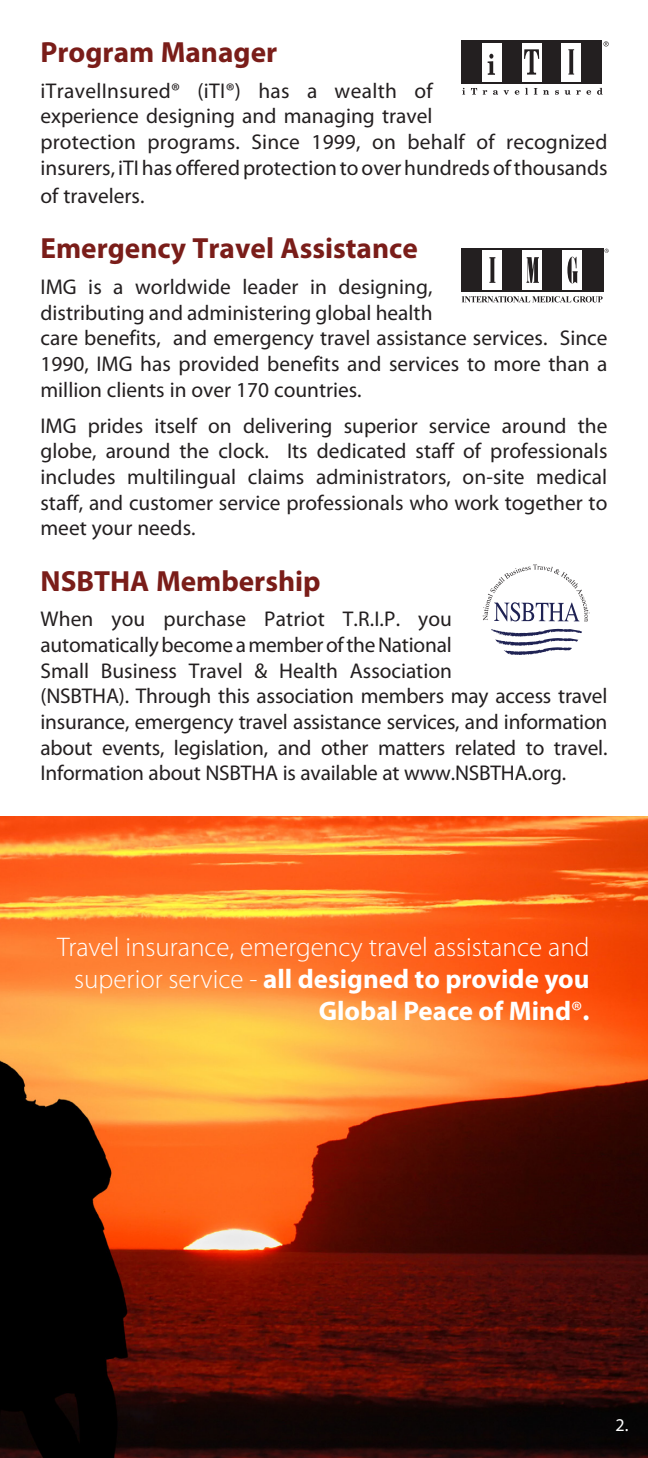
<style>
.page{position:relative;width:648px;height:1458px;background:#fff}
.page>*{position:absolute;margin:0;border:0;box-sizing:border-box;transform-origin:0 0}
.t1{font:700 29.25px "Myriad Pro";color:#7a1d19}
.t2{font:300 27px/32.4px "Myriad Pro";color:#fff;text-align:right}
.t3{font:21.38px/25.7px "Myriad Pro";color:#231f20}
.t4{font:18px "Myriad Pro";color:#fff}
.s1{font-weight:700}
.s2{font-weight:400}
</style>
<div class="page">
<img style="left:0;top:816px;width:648px;height:642px">
<div style="left:462px;top:40px;width:140px;height:44px;background:#231f20"></div>
<div style="left:482px;top:43px;width:19px;height:38px;background:#fff"></div>
<div style="left:562px;top:43px;width:19px;height:38px;background:#fff"></div>
<div style="left:522px;top:43px;width:19px;height:38px;background:#fff"></div>
<svg style="left:524px;top:49px;width:15px;height:26px"></svg>
<svg style="left:568px;top:49px;width:6px;height:26px"></svg>
<svg style="left:462px;top:88px;width:3px;height:7px"></svg>
<svg style="left:471px;top:88px;width:6px;height:7px"></svg>
<svg style="left:483px;top:90px;width:4px;height:5px"></svg>
<svg style="left:493px;top:90px;width:5px;height:5px"></svg>
<svg style="left:504px;top:90px;width:5px;height:5px"></svg>
<svg style="left:515px;top:90px;width:4px;height:5px"></svg>
<svg style="left:525px;top:88px;width:3px;height:7px"></svg>
<svg style="left:534px;top:88px;width:3px;height:7px"></svg>
<svg style="left:543px;top:90px;width:6px;height:5px"></svg>
<svg style="left:555px;top:90px;width:4px;height:5px"></svg>
<svg style="left:565px;top:90px;width:26px;height:5px"></svg>
<svg style="left:597px;top:88px;width:6px;height:7px"></svg>
<svg style="left:488px;top:54px;width:7px;height:21px"></svg>
<svg style="left:604px;top:41px;width:5px;height:5px"></svg>
<div style="left:462px;top:248px;width:142px;height:44px;background:#231f20"></div>
<div style="left:482px;top:250px;width:20px;height:39px;background:#fff"></div>
<div style="left:523px;top:250px;width:19px;height:39px;background:#fff"></div>
<div style="left:563px;top:250px;width:19px;height:39px;background:#fff"></div>
<svg style="left:489px;top:257px;width:6px;height:26px"></svg>
<svg style="left:527px;top:257px;width:12px;height:26px"></svg>
<svg style="left:567px;top:257px;width:11px;height:26px"></svg>
<svg style="left:462px;top:296px;width:141px;height:6px"></svg>
<svg style="left:605px;top:249px;width:4px;height:4px"></svg>
<svg style="left:491px;top:628px;width:91px;height:27px"></svg>
<svg style="left:483px;top:565px;width:107px;height:57px"></svg>
<p class="t1" style="left:40px;top:33px;width:238px">Program Manager</p>
<p class="t3" style="left:40px;top:77px;width:569px">iTravelInsured® (iTI®) has a wealth of<br>experience designing and managing travel<br>protection programs. Since 1999, on behalf of recognized insurers, iTI has offered protection to over hundreds of thousands</p>
<p class="t3" style="left:40px;top:183px;width:105px">of travelers.</p>
<p class="t1" style="left:40px;top:229px;width:379px">Emergency Travel Assistance</p>
<p class="t3" style="left:40px;top:274px;width:569px">IMG is a worldwide leader in designing,<br>distributing and administering global health<br>care benefits, and emergency travel assistance services. Since 1990, IMG has provided benefits and services to more than a million clients in over 170 countries.</p>
<p class="t3" style="left:40px;top:412px;width:568px;text-align:justify">IMG prides itself on delivering superior service around the globe, around the clock. Its dedicated staff of professionals includes multilingual claims administrators, on-site medical staff, and customer service professionals who work together to meet your needs.</p>
<p class="t1" style="left:40px;top:562px;width:282px">NSBTHA Membership</p>
<p class="t3" style="left:40px;top:606px;width:569px">When you purchase Patriot T.R.I.P. you<br>automatically become a member of the National<br>Small Business Travel &amp; Health Association<br>(NSBTHA). Through this association members may access travel insurance, emergency travel assistance services, and information about events, legislation, and other matters related to travel.<br>Information about NSBTHA is available at www.NSBTHA.org.</p>
<p class="t2" style="left:57px;top:931px;width:534px">Travel insurance, emergency travel assistance and superior service - <span class="s1">all designed to provide you<br>Global Peace of Mind</span><span class="s2">®</span><span class="s1">.</span></p>
<p class="t4" style="left:616px;top:1414px;width:14px">2.</p>
</div>
